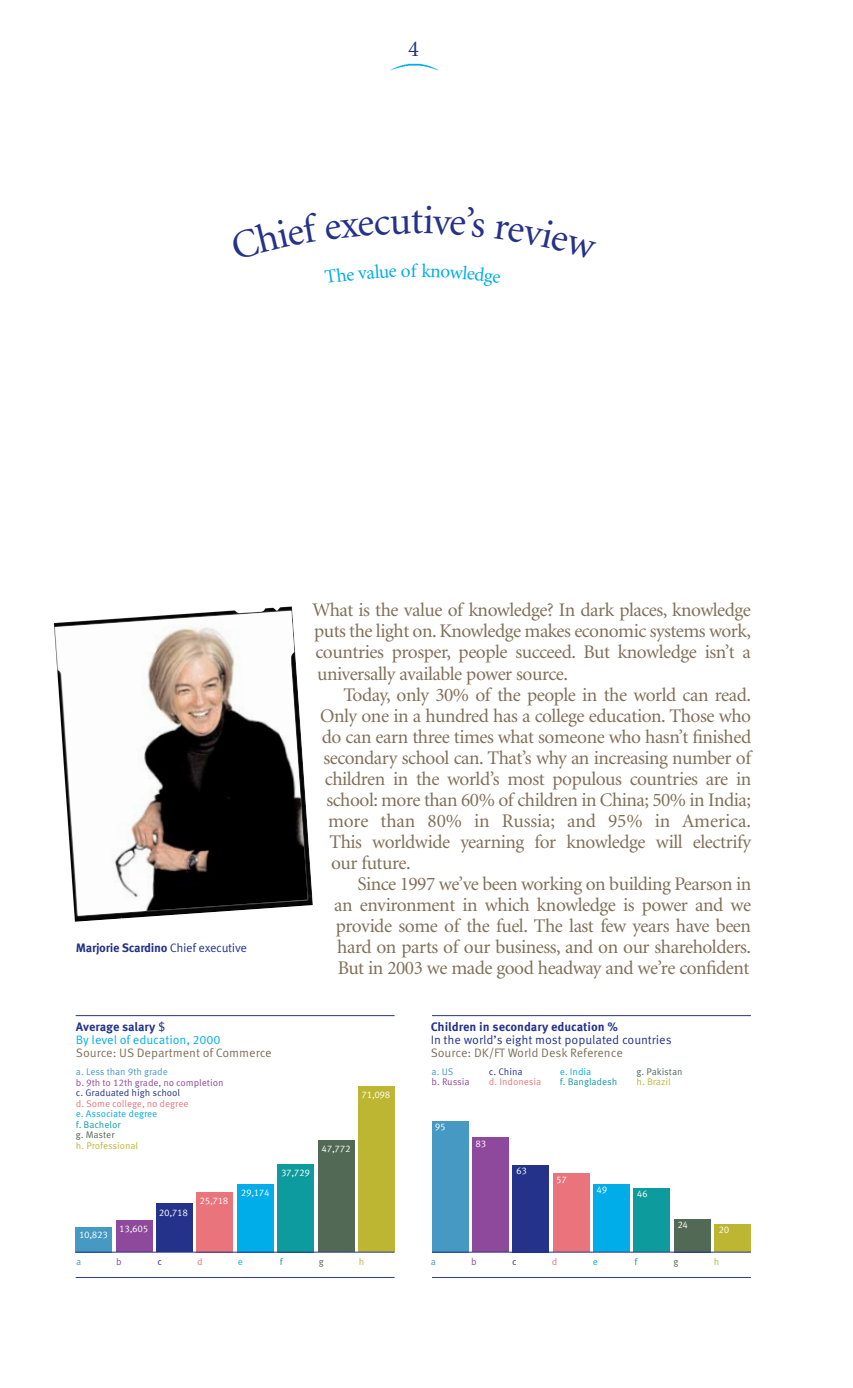
<style>
.page{position:relative;width:853px;height:1388px;background:#fff}
.page>*{position:absolute;margin:0;border:0;box-sizing:border-box;transform-origin:0 0}
.t1{font:40.25px "Minion";color:#243289}
.t2{font:22.75px "Minion";color:#243289}
.t3{font:19.25px/21px "Minion";letter-spacing:-.025em;color:#806f58;text-align:justify}
.t4{font:19.25px "Minion";color:#00ade8}
.t5{font:12.25px "Meta Corr";letter-spacing:-.005em;color:#806f58}
.t6{font:700 12.25px "Meta Corr";letter-spacing:-.01em;color:#243289}
.t7{font:12.25px "Meta Corr";letter-spacing:-.005em;color:#243289}
.t8{font:700 12.25px "Meta Corr";letter-spacing:-.03em;color:#243289}
.t9{font:12.25px "Meta Corr";letter-spacing:-.005em;color:#00ade8}
.t10{font:9.62px/10.5px "Meta Corr";letter-spacing:-.005em;color:#8f499c}
.t11{font:9.62px "Meta Corr";letter-spacing:-.03em;color:#fff}
.t12{font:9.62px "Meta Corr";letter-spacing:-.01em;color:#4599c2}
.t13{font:9.62px "Meta Corr";letter-spacing:-.01em;color:#0e9b9e}
.t14{font:9.62px "Meta Corr";letter-spacing:-.005em;color:#ea747b}
.t15{font:9.62px "Meta Corr";letter-spacing:-.015em;color:#526955}
.t16{font:9.62px "Meta Corr";letter-spacing:-.005em;color:#bdb632}
.t17{font:9.62px "Meta Corr";letter-spacing:-.01em;color:#243289}
.t18{font:9.62px "Meta Corr";letter-spacing:-.005em;color:#00ade8}
.s1{font-weight:400}
.s2{color:#243289}
.s3{color:#ea747b}
.s4{color:#00ade8}
.s5{color:#0e9b9e}
.s6{color:#526955}
.s7{color:#bdb632}
</style>
<div class="page">
<img style="left:390px;top:63px;width:48px;height:8px">
<hr style="left:76px;top:1277px;width:318px;height:1px;background:#243289">
<hr style="left:76px;top:1015px;width:318px;height:1px;background:#243289">
<hr style="left:432px;top:1277px;width:318px;height:1px;background:#243289">
<hr style="left:432px;top:1015px;width:318px;height:1px;background:#243289">
<img style="left:54px;top:606px;width:259px;height:316px">
<div style="left:358px;top:1086px;width:36px;height:166px;background:#bdb632"></div>
<div style="left:318px;top:1140px;width:36px;height:112px;background:#526955"></div>
<div style="left:277px;top:1164px;width:37px;height:88px;background:#0e9b9e"></div>
<div style="left:237px;top:1184px;width:36px;height:68px;background:#00ade8"></div>
<div style="left:197px;top:1192px;width:36px;height:60px;background:#ea747b"></div>
<div style="left:156px;top:1204px;width:37px;height:48px;background:#243289"></div>
<div style="left:116px;top:1220px;width:36px;height:32px;background:#8f499c"></div>
<div style="left:76px;top:1227px;width:36px;height:25px;background:#4599c2"></div>
<div style="left:714px;top:1224px;width:36px;height:28px;background:#bdb632"></div>
<div style="left:674px;top:1219px;width:36px;height:33px;background:#526955"></div>
<div style="left:633px;top:1188px;width:37px;height:64px;background:#0e9b9e"></div>
<div style="left:593px;top:1184px;width:36px;height:68px;background:#00ade8"></div>
<div style="left:553px;top:1173px;width:36px;height:79px;background:#ea747b"></div>
<div style="left:512px;top:1165px;width:37px;height:87px;background:#243289"></div>
<div style="left:472px;top:1137px;width:36px;height:115px;background:#8f499c"></div>
<div style="left:432px;top:1121px;width:36px;height:131px;background:#4599c2"></div>
<hr style="left:76px;top:1252px;width:318px;height:1px;background:#243289">
<hr style="left:432px;top:1252px;width:318px;height:1px;background:#243289">
<p class="t2" style="left:408px;top:40px;width:12px">4</p>
<p class="t1" style="left:411px;top:205px;width:14px">t</p>
<p class="t4" style="left:411px;top:263px;width:7px">f</p>
<p class="t3" style="left:312px;top:601px;width:440px">What is the value of knowledge? In dark places, knowledge puts the light on. Knowledge makes economic systems work, countries prosper, people succeed. But knowledge isn’t a universally available power source.</p>
<p class="t3" style="left:343px;top:685px;width:409px">Today, only 30% of the people in the world can read.</p>
<p class="t3" style="left:320px;top:706px;width:432px;text-align:center">Only one in a hundred has a college education. Those who do can earn three times what someone who hasn’t finished secondary school can. That’s why an increasing number of children in the world’s most populous countries are in school: more than 60% of children in China; 50% in India; more than 80% in Russia; and 95% in America.<br>This worldwide yearning for knowledge will electrify</p>
<p class="t3" style="left:331px;top:853px;width:81px">our future.</p>
<p class="t3" style="left:334px;top:874px;width:418px;text-indent:23px">Since 1997 we’ve been working on building Pearson in an environment in which knowledge is power and we provide some of the fuel. The last few years have been</p>
<p class="t8" style="left:76px;top:944px;width:172px">Marjorie Scardino <span class="s1">Chief executive</span></p>
<p class="t3" style="left:337px;top:937px;width:415px">hard on parts of our business, and on our shareholders.<br>But in 2003 we made good headway and we’re confident</p>
<p class="t6" style="left:76px;top:1022px;width:91px">Average salary <span class="s1">$</span></p>
<p class="t6" style="left:430px;top:1022px;width:189px">Children in secondary education %</p>
<p class="t9" style="left:76px;top:1035px;width:146px">By level of education, 2000</p>
<p class="t7" style="left:430px;top:1035px;width:242px">In the world’s eight most populated countries</p>
<p class="t5" style="left:76px;top:1048px;width:197px">Source: US Department of Commerce</p>
<p class="t5" style="left:430px;top:1048px;width:194px">Source: DK/FT World Desk Reference</p>
<p class="t12" style="left:76px;top:1068px;width:93px">a. Less than 9th grade</p>
<p class="t12" style="left:431px;top:1068px;width:23px">a. US</p>
<p class="t17" style="left:489px;top:1068px;width:35px">c. China</p>
<p class="t18" style="left:559px;top:1068px;width:33px">e. India</p>
<p class="t15" style="left:636px;top:1068px;width:47px">g. Pakistan</p>
<p class="t10" style="left:76px;top:1078px;width:149px">b. 9th to 12th grade, no completion <span class="s2">c. Graduated high school<br></span><span class="s3">d. Some college, no degree<br></span><span class="s4">e. Associate degree<br></span><span class="s5">f. Bachelor<br></span><span class="s6">g. Master<br></span><span class="s7">h. Professional</span></p>
<p class="t10" style="left:431px;top:1078px;width:39px">b. Russia</p>
<p class="t14" style="left:489px;top:1078px;width:54px">d. Indonesia</p>
<p class="t13" style="left:559px;top:1078px;width:59px">f. Bangladesh</p>
<p class="t16" style="left:636px;top:1078px;width:36px">h. Brazil</p>
<p class="t11" style="left:361px;top:1091px;width:31px">71,098</p>
<p class="t11" style="left:434px;top:1123px;width:12px">95</p>
<p class="t11" style="left:475px;top:1140px;width:12px">83</p>
<p class="t11" style="left:321px;top:1145px;width:31px">47,772</p>
<p class="t11" style="left:79px;top:1231px;width:31px">10,823</p>
<p class="t11" style="left:119px;top:1225px;width:31px">13,605</p>
<p class="t11" style="left:159px;top:1209px;width:31px">20,718</p>
<p class="t11" style="left:199px;top:1197px;width:31px">25,718</p>
<p class="t11" style="left:241px;top:1189px;width:31px">29,174</p>
<p class="t11" style="left:281px;top:1169px;width:31px">37,729</p>
<p class="t11" style="left:516px;top:1167px;width:12px">63</p>
<p class="t11" style="left:556px;top:1176px;width:12px">57</p>
<p class="t11" style="left:596px;top:1185px;width:12px">49</p>
<p class="t11" style="left:636px;top:1190px;width:12px">46</p>
<p class="t11" style="left:677px;top:1221px;width:12px">24</p>
<p class="t11" style="left:718px;top:1226px;width:12px">20</p>
<p class="t12" style="left:76px;top:1258px;width:7px">a</p>
<p class="t10" style="left:116px;top:1257px;width:7px">b</p>
<p class="t17" style="left:157px;top:1258px;width:6px">c</p>
<p class="t14" style="left:197px;top:1258px;width:7px">d</p>
<p class="t18" style="left:238px;top:1258px;width:7px">e</p>
<p class="t13" style="left:280px;top:1258px;width:5px">f</p>
<p class="t15" style="left:319px;top:1258px;width:7px">g</p>
<p class="t16" style="left:359px;top:1258px;width:7px">h</p>
<p class="t12" style="left:431px;top:1258px;width:7px">a</p>
<p class="t10" style="left:471px;top:1257px;width:7px">b</p>
<p class="t17" style="left:512px;top:1258px;width:6px">c</p>
<p class="t14" style="left:551px;top:1258px;width:7px">d</p>
<p class="t18" style="left:592px;top:1258px;width:7px">e</p>
<p class="t13" style="left:634px;top:1258px;width:5px">f</p>
<p class="t15" style="left:673px;top:1258px;width:7px">g</p>
<p class="t16" style="left:713px;top:1258px;width:7px">h</p>
</div>
